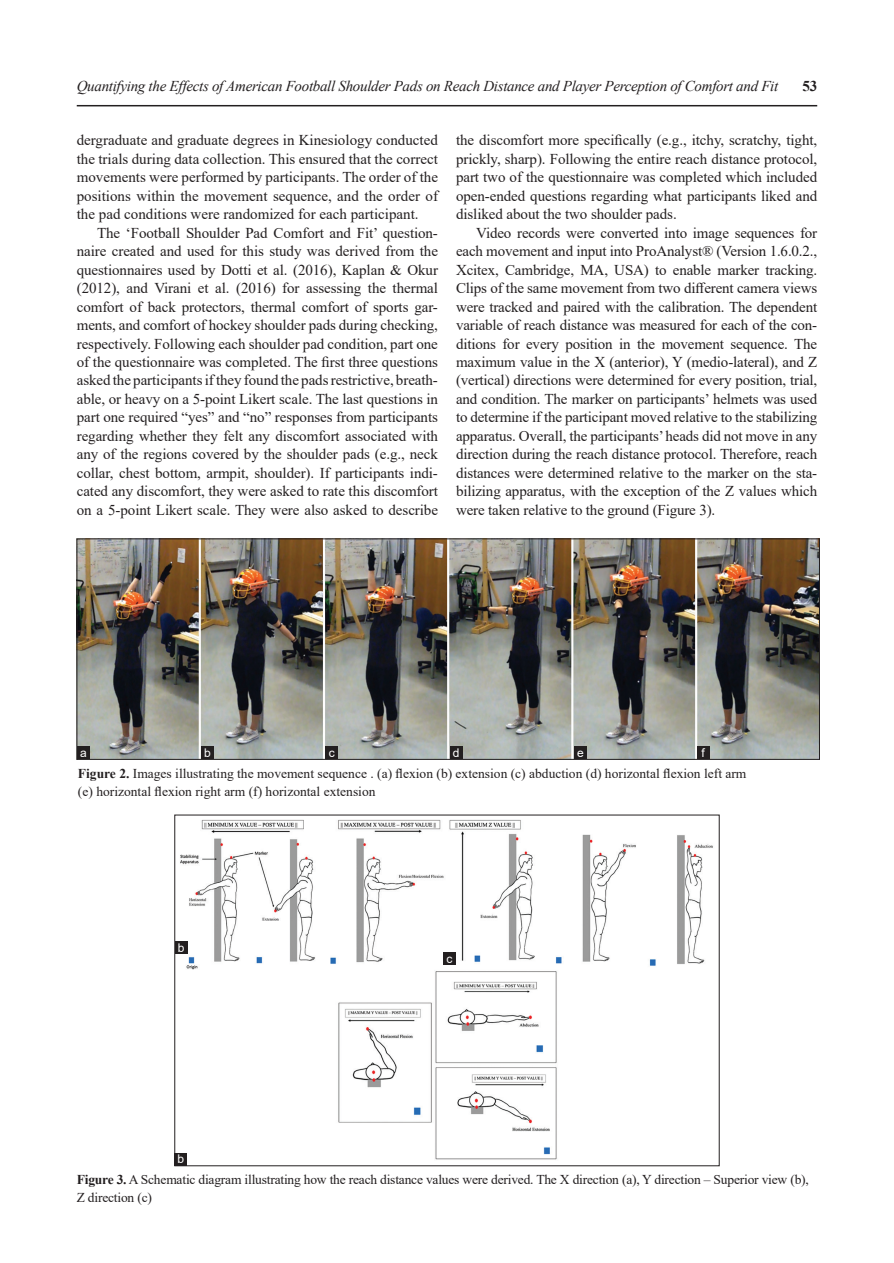
<style>
.page{position:relative;width:894px;height:1263px;background:#fff}
.page>*{position:absolute;margin:0;border:0;box-sizing:border-box;transform-origin:0 0}
.TX{font:15px/18.5px "Times New Roman";letter-spacing:-.005em;color:#231f20;text-align:justify}
.TXFL{font:15px/18.5px "Times New Roman";color:#231f20;text-align:justify}
.RH{font:italic 15px "Times New Roman";letter-spacing:-.02em;color:#231f20}
.RH-2{font:700 15px "Times New Roman";color:#231f20}
.FGC{font:13.5px/18px "Times New Roman";color:#231f20}
.LABEL{font:12px "Arial";color:#fff}
.s1{font-weight:700}
</style>
<div class="page">
<hr style="left:77px;top:105px;width:739px;height:1px;background:#231f20">
<img style="left:180px;top:819px;width:533px;height:341px">
<div style="left:175px;top:941px;width:13px;height:13px;background:#231f20"></div>
<div style="left:443px;top:952px;width:13px;height:13px;background:#231f20"></div>
<div style="left:174px;top:1152px;width:13px;height:13px;background:#231f20"></div>
<img style="left:79px;top:540px;width:738px;height:217px">
<div style="left:77px;top:538px;width:742px;height:221px;border:1px solid #231f20"></div>
<div style="left:201px;top:746px;width:13px;height:13px;background:#231f20"></div>
<div style="left:77px;top:746px;width:13px;height:13px;background:#231f20"></div>
<div style="left:325px;top:746px;width:13px;height:13px;background:#231f20"></div>
<div style="left:449px;top:746px;width:13px;height:13px;background:#231f20"></div>
<div style="left:573px;top:746px;width:13px;height:13px;background:#231f20"></div>
<div style="left:696px;top:746px;width:13px;height:13px;background:#231f20"></div>
<p class="RH" style="left:77px;top:76px;width:702px">Quantifying the Effects of American Football Shoulder Pads on Reach Distance and Player Perception of Comfort and Fit</p>
<p class="RH-2" style="left:802px;top:76px;width:16px">53</p>
<p class="TXFL" style="left:77px;top:131px;width:362px">dergraduate and graduate degrees in Kinesiology conducted the trials during data collection. This ensured that the correct movements were performed by participants. The order of the positions within the movement sequence, and the order of the pad conditions were randomized for each participant.</p>
<p class="TX" style="left:77px;top:223px;width:362px;text-indent:20px">The ‘Football Shoulder Pad Comfort and Fit’ question&shy;naire created and used for this study was derived from the questionnaires used by Dotti et al. (2016), Kaplan &amp; Okur (2012), and Virani et al. (2016) for assessing the thermal comfort of back protectors, thermal comfort of sports gar&shy;ments, and comfort of hockey shoulder pads during checking, respectively. Following each shoulder pad condition, part one of the questionnaire was completed. The first three questions asked the participants if they found the pads restrictive, breath&shy;able, or heavy on a 5-point Likert scale. The last questions in part one required “yes” and “no” responses from participants regarding whether they felt any discomfort associated with any of the regions covered by the shoulder pads (e.g., neck collar, chest bottom, armpit, shoulder). If participants indi&shy;cated any discomfort, they were asked to rate this discomfort on a 5-point Likert scale. They were also asked to describe</p>
<p class="TX" style="left:456px;top:131px;width:362px">the discomfort more specifically (e.g., itchy, scratchy, tight, prickly, sharp). Following the entire reach distance protocol, part two of the questionnaire was completed which included open-ended questions regarding what participants liked and disliked about the two shoulder pads.</p>
<p class="TX" style="left:456px;top:223px;width:362px;text-indent:20px">Video records were converted into image sequences for each movement and input into ProAnalyst® (Version 1.6.0.2., Xcitex, Cambridge, MA, USA) to enable marker tracking.<br>Clips of the same movement from two different camera views were tracked and paired with the calibration. The dependent variable of reach distance was measured for each of the con&shy;ditions for every position in the movement sequence. The maximum value in the X (anterior), Y (medio-lateral), and Z (vertical) directions were determined for every position, trial, and condition. The marker on participants’ helmets was used to determine if the participant moved relative to the stabilizing apparatus. Overall, the participants’ heads did not move in any direction during the reach distance protocol. Therefore, reach distances were determined relative to the marker on the sta&shy;bilizing apparatus, with the exception of the Z values which were taken relative to the ground (Figure 3).</p>
<p class="LABEL" style="left:80px;top:744px;width:8px">a</p>
<p class="LABEL" style="left:204px;top:744px;width:8px">b</p>
<p class="LABEL" style="left:328px;top:744px;width:7px">c</p>
<p class="LABEL" style="left:452px;top:744px;width:8px">d</p>
<p class="LABEL" style="left:577px;top:744px;width:8px">e</p>
<p class="LABEL" style="left:701px;top:744px;width:5px">f</p>
<p class="FGC" style="left:78px;top:764px;width:669px"><span class="s1">Figure 2.</span> Images illustrating the movement sequence . (a) flexion (b) extension (c) abduction (d) horizontal flexion left arm (e) horizontal flexion right arm (f) horizontal extension</p>
<p class="LABEL" style="left:178px;top:939px;width:8px">b</p>
<p class="LABEL" style="left:177px;top:1150px;width:8px">b</p>
<p class="LABEL" style="left:446px;top:950px;width:7px">c</p>
<p class="FGC" style="left:77px;top:1170px;width:733px"><span class="s1">Figure 3.</span> A Schematic diagram illustrating how the reach distance values were derived. The X direction (a), Y direction – Superior view (b),<br>Z direction (c)</p>
</div>
